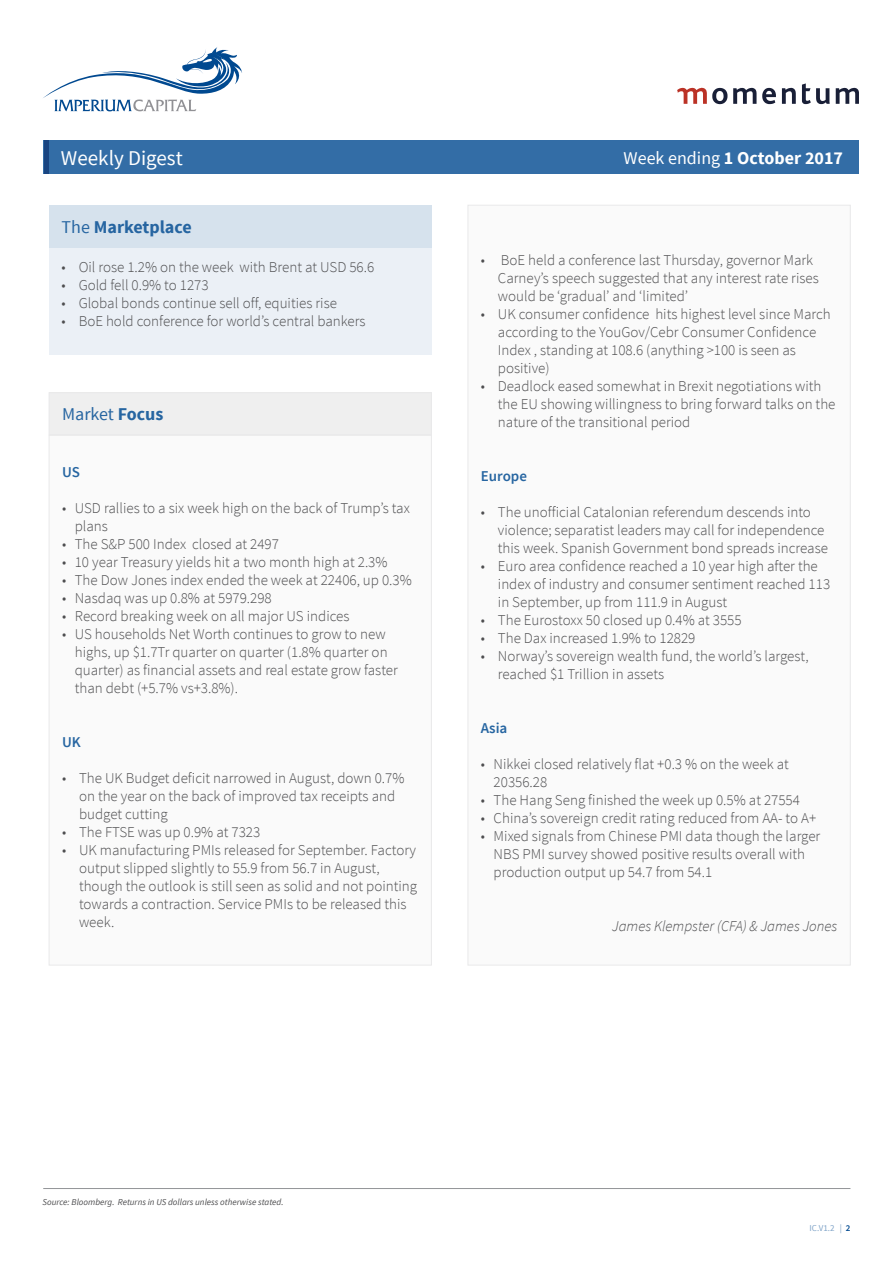
<style>
.page{position:relative;width:893px;height:1263px;background:#fff}
.page>*{position:absolute;margin:0;border:0;box-sizing:border-box;transform-origin:0 0}
.t1{font:21px "Source Sans Pro";color:#fff}
.t2{font:700 18px "Source Sans Pro";color:#fff}
.t3{font:700 18px "Source Sans Pro";color:#2665a1}
.t4{font:18px "Source Sans Pro";color:#2665a1}
.t5{font:300 15px/18px "Source Sans Pro";color:#4d4d4f}
.t6{font:italic 300 15px "Source Sans Pro";color:#4d4d4f}
.t7{font:600 15px "Source Sans Pro";color:#2665a1}
.t8{font:italic 9px "Source Sans Pro";color:#4d4d4f}
.t9{font:9px "Source Sans Pro";color:#80a4c8}
.s1{font-weight:400}
.s2{font-weight:700}
.s3{font-weight:600;color:#004990}
</style>
<div class="page">
<svg style="left:43px;top:47px;width:199px;height:64px"></svg>
<svg style="left:733px;top:88px;width:23px;height:16px"></svg>
<svg style="left:762px;top:88px;width:14px;height:16px"></svg>
<svg style="left:782px;top:88px;width:14px;height:16px"></svg>
<svg style="left:802px;top:83px;width:28px;height:21px"></svg>
<svg style="left:836px;top:88px;width:23px;height:16px"></svg>
<svg style="left:677px;top:88px;width:50px;height:16px"></svg>
<div style="left:44px;top:140px;width:815px;height:34px;background:#336da6"></div>
<hr style="left:44px;top:140px;width:4px;height:34px;background:#194581">
<hr style="left:43px;top:1188px;width:807px;height:1px;background:#939598">
<div style="left:49px;top:248px;width:383px;height:107px;background:#ebf0f6"></div>
<div style="left:49px;top:205px;width:383px;height:43px;background:#d6e2ed"></div>
<div style="left:49px;top:435px;width:382px;height:530px;background:#fafafa"></div>
<div style="left:49px;top:393px;width:382px;height:42px;background:#efefef"></div>
<div style="left:49px;top:392px;width:383px;height:43px;border:1px solid #e9e9ea"></div>
<div style="left:468px;top:205px;width:382px;height:760px;background:#fafafa"></div>
<h1 class="t1" style="left:61px;top:145px;width:123px">Weekly Digest</h1>
<p class="t2" style="left:624px;top:146px;width:221px"><span class="s1">Week ending</span> 1 October 2017</p>
<p class="t3" style="left:62px;top:216px;width:132px"><span class="s1">The</span> Marketplace</p>
<p class="t5" style="left:62px;top:258px;width:314px">• Oil rose 1.2% on the week with Brent at USD 56.6</p>
<p class="t5" style="left:62px;top:276px;width:148px">• Gold fell 0.9% to 1273</p>
<p class="t5" style="left:62px;top:294px;width:277px">• Global bonds continue sell off, equities rise</p>
<p class="t5" style="left:62px;top:312px;width:305px">• BoE hold conference for world’s central bankers</p>
<p class="t4" style="left:62px;top:403px;width:103px">Market <span class="s2">Focus</span></p>
<p class="t7" style="left:62px;top:463px;width:19px">US</p>
<p class="t5" style="left:75px;top:499px;width:337px;text-indent:-13px">• USD rallies to a six week high on the back of Trump’s tax plans</p>
<p class="t5" style="left:62px;top:535px;width:218px">• The S&amp;P 500 Index closed at 2497</p>
<p class="t5" style="left:62px;top:553px;width:327px">• 10 year Treasury yields hit a two month high at 2.3%</p>
<p class="t5" style="left:62px;top:571px;width:351px">• The Dow Jones index ended the week at 22406, up 0.3%</p>
<p class="t5" style="left:62px;top:589px;width:211px">• Nasdaq was up 0.8% at 5979.298</p>
<p class="t5" style="left:62px;top:607px;width:289px">• Record breaking week on all major US indices</p>
<p class="t5" style="left:75px;top:625px;width:325px;text-indent:-13px">• US households Net Worth continues to grow to new highs, up $1.7Tr quarter on quarter (1.8% quarter on quarter) as financial assets and real estate grow faster than debt (+5.7% vs+3.8%).</p>
<p class="t7" style="left:62px;top:733px;width:20px">UK</p>
<p class="t5" style="left:79px;top:769px;width:327px;text-indent:-17px">• The UK Budget deficit narrowed in August, down 0.7% on the year on the back of improved tax receipts and budget cutting</p>
<p class="t5" style="left:62px;top:823px;width:200px">• The FTSE was up 0.9% at 7323</p>
<p class="t5" style="left:79px;top:841px;width:340px;text-indent:-17px">• UK manufacturing PMIs released for September. Factory output slipped slightly to 55.9 from 56.7 in August, though the outlook is still seen as solid and not pointing towards a contraction. Service PMIs to be released this week.</p>
<p class="t5" style="left:498px;top:251px;width:322px;text-indent:-17px">• BoE held a conference last Thursday, governor Mark<br>Carney’s speech suggested that any interest rate rises would be ‘gradual’ and ‘limited’</p>
<p class="t5" style="left:498px;top:305px;width:334px;text-indent:-17px">• UK consumer confidence hits highest level since March according to the YouGov/Cebr Consumer Confidence Index , standing at 108.6 (anything &gt;100 is seen as positive)</p>
<p class="t5" style="left:498px;top:377px;width:339px;text-indent:-17px">• Deadlock eased somewhat in Brexit negotiations with the EU showing willingness to bring forward talks on the nature of the transitional period</p>
<p class="t7" style="left:481px;top:467px;width:48px">Europe</p>
<p class="t5" style="left:498px;top:503px;width:332px;text-indent:-17px">• The unofficial Catalonian referendum descends into violence; separatist leaders may call for independence this week. Spanish Government bond spreads increase</p>
<p class="t5" style="left:498px;top:557px;width:334px;text-indent:-17px">• Euro area confidence reached a 10 year high after the index of industry and consumer sentiment reached 113 in September, up from 111.9 in August</p>
<p class="t5" style="left:481px;top:611px;width:262px">• The Eurostoxx 50 closed up 0.4% at 3555</p>
<p class="t5" style="left:481px;top:629px;width:216px">• The Dax increased 1.9% to 12829</p>
<p class="t5" style="left:498px;top:647px;width:312px;text-indent:-17px">• Norway’s sovereign wealth fund, the world’s largest, reached $1 Trillion in assets</p>
<p class="t7" style="left:481px;top:719px;width:28px">Asia</p>
<p class="t5" style="left:494px;top:755px;width:297px;text-indent:-13px">• Nikkei closed relatively flat +0.3 % on the week at<br>20356.28</p>
<p class="t5" style="left:481px;top:791px;width:321px">• The Hang Seng finished the week up 0.5% at 27554</p>
<p class="t5" style="left:481px;top:809px;width:337px">• China’s sovereign credit rating reduced from AA- to A+</p>
<p class="t5" style="left:494px;top:827px;width:328px;text-indent:-13px">• Mixed signals from Chinese PMI data though the larger<br>NBS PMI survey showed positive results overall with production output up 54.7 from 54.1</p>
<p class="t6" style="left:612px;top:917px;width:227px">James Klempster (CFA) &amp; James Jones</p>
<p class="t8" style="left:43px;top:1196px;width:242px">Source: Bloomberg. Returns in US dollars unless otherwise stated.</p>
<p class="t9" style="left:810px;top:1223px;width:42px">IC.V1.2 | <span class="s3">2</span></p>
</div>
